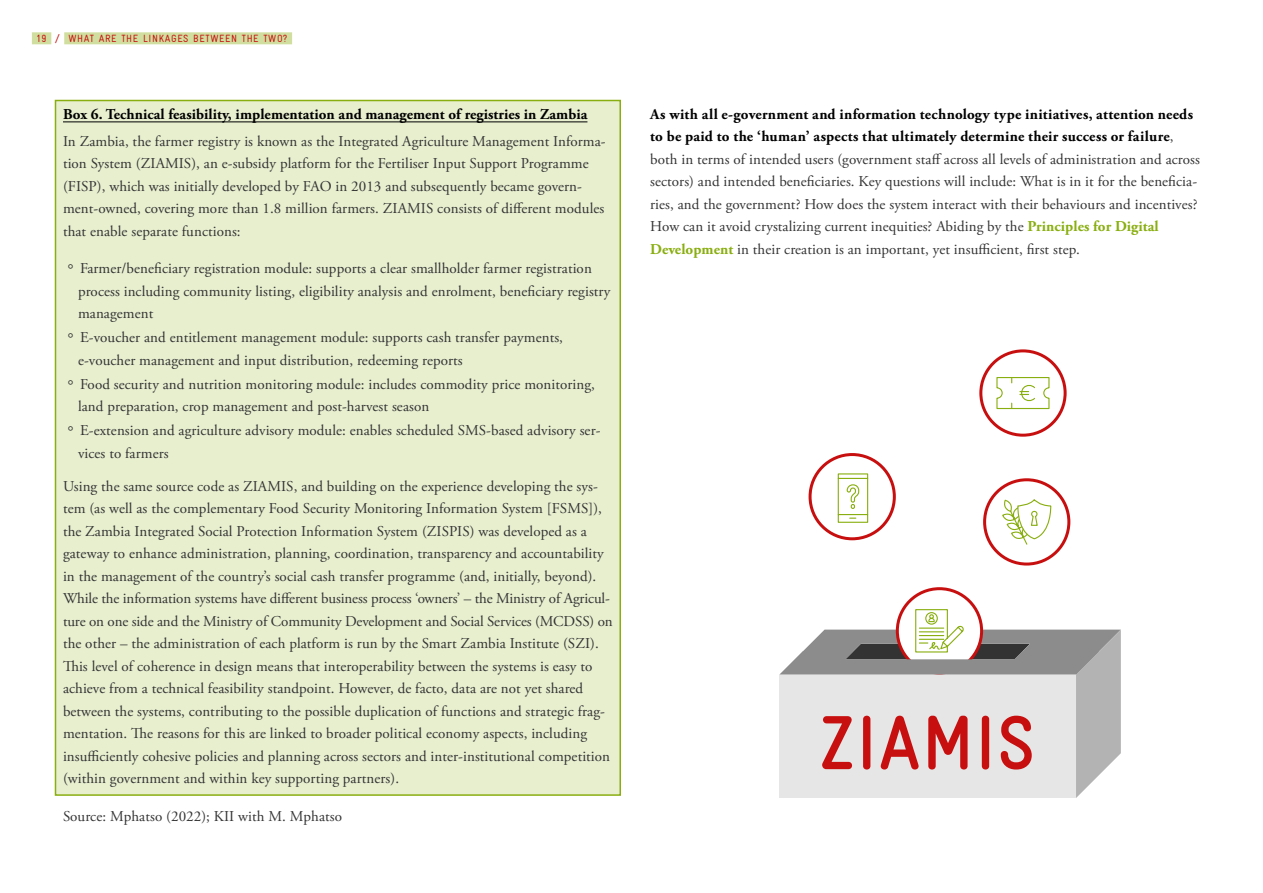
<style>
.page{position:relative;width:1263px;height:893px;background:#fff}
.page>*{position:absolute;margin:0;border:0;box-sizing:border-box;transform-origin:0 0}
.t1{font:700 76.8px "Gravur Condensed Pro";letter-spacing:.025em;color:#c80f0f}
.t2{font:15px/22.5px "Adobe Garamond Pro";letter-spacing:.005em;color:#333}
.t3{font:700 15px "Adobe Garamond Pro";letter-spacing:.005em;color:#000}
.t4{font:10.5px "Gravur Condensed Pro";letter-spacing:.06em;color:#c80f0f}
.s1{font-weight:700;color:#000}
.s2{font-weight:700;color:#89ae10}
</style>
<div class="page">
<div style="left:983px;top:478px;width:87px;height:88px;border:3px solid #c80f0f;border-radius:50%"></div>
<svg style="left:1002px;top:500px;width:50px;height:45px"></svg>
<div style="left:979px;top:349px;width:87px;height:88px;border:3px solid #c80f0f;border-radius:50%"></div>
<svg style="left:996px;top:377px;width:54px;height:33px"></svg>
<div style="left:808px;top:453px;width:88px;height:87px;border:3px solid #c80f0f;border-radius:50%"></div>
<svg style="left:837px;top:473px;width:32px;height:50px"></svg>
<svg style="left:780px;top:608px;width:341px;height:190px"></svg>
<div style="left:32px;top:32px;width:19px;height:12px;background:#d0df9f"></div>
<div style="left:64px;top:32px;width:228px;height:12px;background:#d0df9f"></div>
<div style="left:55px;top:100px;width:566px;height:696px;background:#e7efcf;border:2px solid #89ae10"></div>
<hr style="left:63px;top:122px;width:524px;height:1px;background:#000">
<p class="t4" style="left:36px;top:33px;width:114px">19 / WHAT ARE THE LINKAGES</p>
<p class="t4" style="left:193px;top:33px;width:7px">BETWEEN</p>
<p class="t4" style="left:242px;top:33px;width:29px">THE TWO</p>
<p class="t4" style="left:283px;top:33px;width:6px">?</p>
<p class="t3" style="left:63px;top:105px;width:526px">Box 6. Technical feasibility, implementation and management of registries in Zambia</p>
<p class="t2" style="left:63px;top:130px;width:544px">In Zambia, the farmer registry is known as the Integrated Agriculture Management Informa&shy;tion System (ZIAMIS), an e-subsidy platform for the Fertiliser Input Support Programme (FISP), which was initially developed by FAO in 2013 and subsequently became govern&shy;ment-owned, covering more than 1.8 million farmers. ZIAMIS consists of different modules that enable separate functions:</p>
<p class="t2" style="left:78px;top:258px;width:534px">Farmer/beneficiary registration module: supports a clear smallholder farmer registration process including community listing, eligibility analysis and enrolment, beneficiary registry management</p>
<p class="t2" style="left:78px;top:327px;width:486px">E-voucher and entitlement management module: supports cash transfer payments, e-voucher management and input distribution, redeeming reports</p>
<p class="t2" style="left:78px;top:373px;width:518px">Food security and nutrition monitoring module: includes commodity price monitoring, land preparation, crop management and post-harvest season</p>
<p class="t2" style="left:78px;top:420px;width:524px">E-extension and agriculture advisory module: enables scheduled SMS-based advisory ser&shy;vices to farmers</p>
<p class="t2" style="left:63px;top:475px;width:551px">Using the same source code as ZIAMIS, and building on the experience developing the sys&shy;tem (as well as the complementary Food Security Monitoring Information System [FSMS]), the Zambia Integrated Social Protection Information System (ZISPIS) was developed as a gateway to enhance administration, planning, coordination, transparency and accountability in the management of the country’s social cash transfer programme (and, initially, beyond).<br>While the information systems have different business process ‘owners’ – the Ministry of Agricul&shy;ture on one side and the Ministry of Community Development and Social Services (MCDSS) on the other – the administration of each platform is run by the Smart Zambia Institute (SZI).<br>This level of coherence in design means that interoperability between the systems is easy to achieve from a technical feasibility standpoint. However, de facto, data are not yet shared between the systems, contributing to the possible duplication of functions and strategic frag&shy;mentation. The reasons for this are linked to broader political economy aspects, including insufficiently cohesive policies and planning across sectors and inter-institutional competition (within government and within key supporting partners).</p>
<p class="t2" style="left:63px;top:805px;width:281px">Source: Mphatso (2022); KII with M. Mphatso</p>
<p class="t2" style="left:650px;top:103px;width:551px"><span class="s1">As with all e-government and information technology type initiatives, attention needs to be paid to the ‘human’ aspects that ultimately determine their success or failure</span>, both in terms of intended users (government staff across all levels of administration and across sectors) and intended beneficiaries. Key questions will include: What is in it for the beneficia&shy;ries, and the government? How does the system interact with their behaviours and incentives?<br>How can it avoid crystalizing current inequities? Abiding by the <span class="s2">Principles for Digital Development</span> in their creation is an important, yet insufficient, first step.</p>
<h1 class="t1" style="left:819px;top:701px;width:217px">ZIAMIS</h1>
</div>
